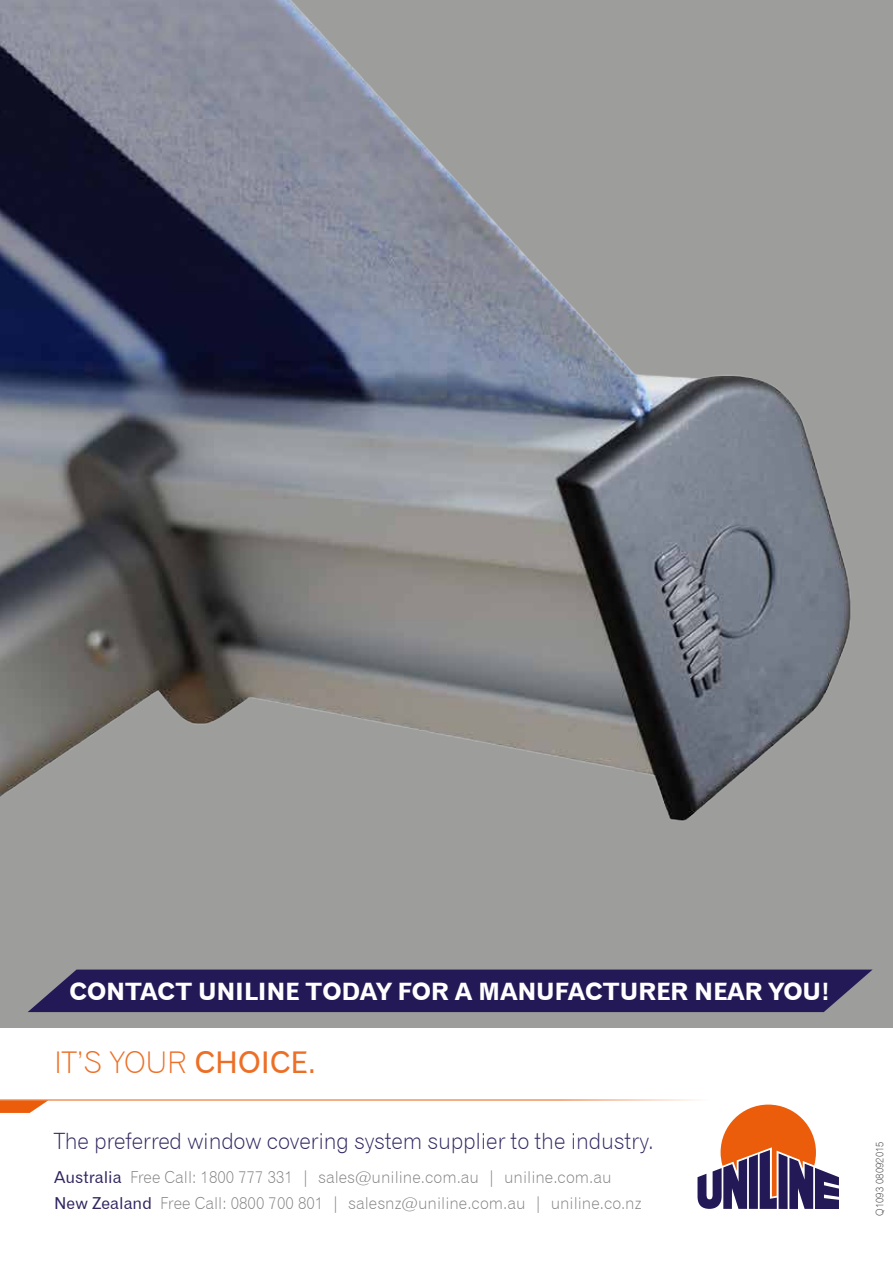
<style>
.page{position:relative;width:893px;height:1263px;background:#fff}
.page>*{position:absolute;margin:0;border:0;box-sizing:border-box;transform-origin:0 0}
.t1{font:30px "Gothic 720 BT Light B";color:#ed6f26}
.t2{font:24px "Gothic 720 BT Bold B";letter-spacing:-.01em;color:#fff}
.t3{font:22.5px "Gothic 720 BT Light B";letter-spacing:-.01em;color:#312560}
.t4{font:16.5px/26.2px "Gothic 720 BT Light B";color:#818080}
.t5{font:10.5px "Gothic 720 BT Light B";color:#3c3c3b}
.s1{font-family:"Gothic 720 BT Roman B"}
.s2{font-family:"Gothic 720 BT Roman B";color:#312560}
</style>
<div class="page">
<img style="left:0;top:0;width:893px;height:1028px">
<svg style="left:697px;top:1104px;width:142px;height:105px"></svg>
<hr style="left:0;top:1099px;width:709px;height:1px;background:#eb5d0b">
<svg style="left:0;top:1100px;width:48px;height:13px"></svg>
<svg style="left:557px;top:1099px;width:154px;height:6px"></svg>
<svg style="left:28px;top:969px;width:845px;height:43px"></svg>
<h2 class="t2" style="left:70px;top:977px;width:762px">CONTACT UNILINE TODAY FOR A MANUFACTURER NEAR YOU!</h2>
<h1 class="t1" style="left:54px;top:1044px;width:263px">IT’S YOUR <span class="s1">CHOICE.</span></h1>
<h3 class="t3" style="left:54px;top:1127px;width:601px">The preferred window covering system supplier to the industry.</h3>
<p class="t4" style="left:54px;top:1163px;width:589px"><span class="s2">Australia</span> Free Call: 1800 777 331 | sales@uniline.com.au | uniline.com.au<br><span class="s2">New Zealand</span> Free Call: 0800 700 801 | salesnz@uniline.com.au | uniline.co.nz</p>
<p class="t5" style="left:873px;top:1216px;width:76px;rotate:-90deg">Q1093 08092015</p>
</div>
